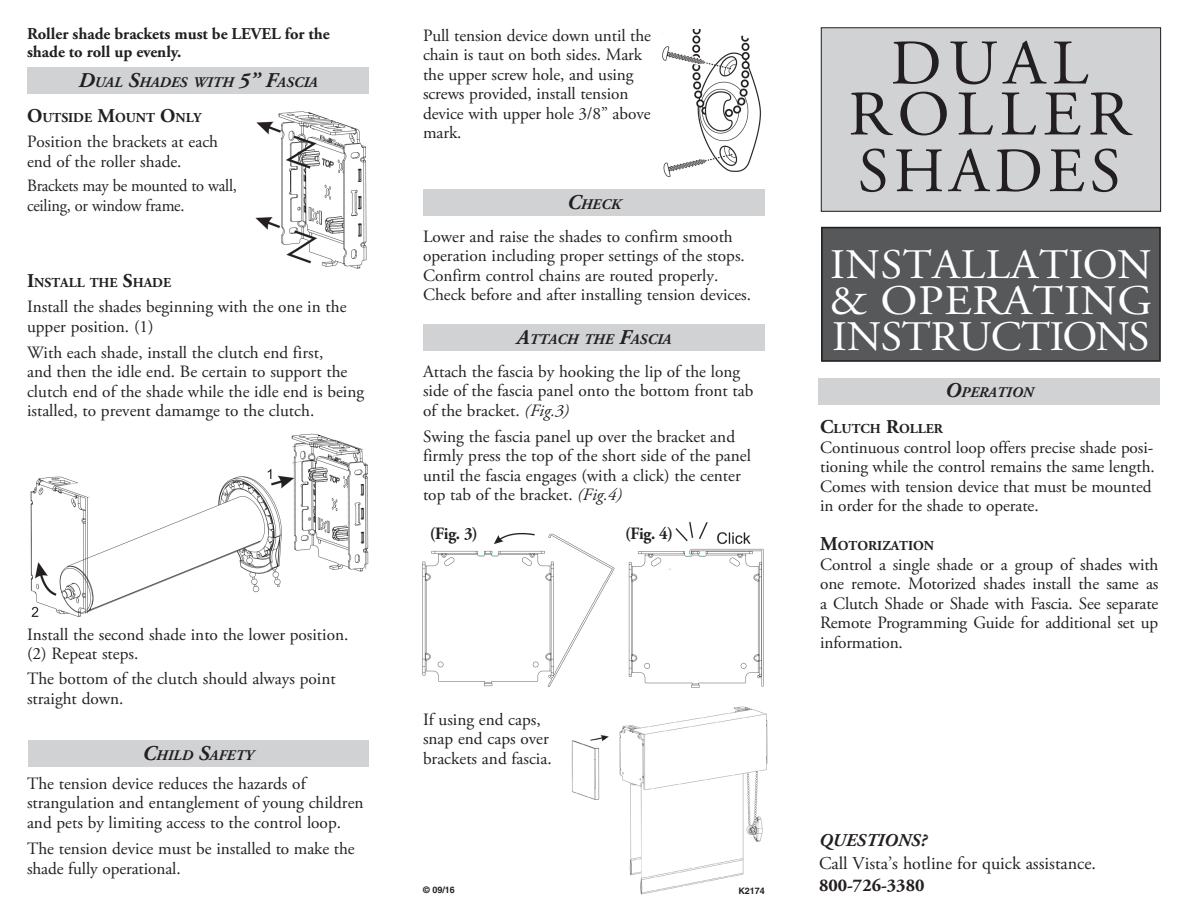
<style>
.page{position:relative;width:1188px;height:918px;background:#fff}
.page>*{position:absolute;margin:0;border:0;box-sizing:border-box;transform-origin:0 0}
.t1{font:63.3px "Adobe Garamond Pro";letter-spacing:.1em;color:#231f20;scale:1.04 1}
.t2{font:63px "Adobe Garamond Pro";letter-spacing:.08em;color:#231f20}
.t3{font:42px/36.5px "Adobe Garamond Pro";letter-spacing:-.01em;color:#fff;scale:1.11 1}
.t4{font:42px "Adobe Garamond Pro";letter-spacing:.015em;color:#fff;scale:1.05 1}
.headings{font:18px "Adobe Garamond Pro";color:#231f20}
.headings-2{font:700 18px "Adobe Garamond Pro";color:#231f20}
.headings-3{font:italic 700 18px "Adobe Garamond Pro";color:#231f20}
.t5{font:17.25px/19.5px "Adobe Garamond Pro";color:#231f20}
.t6{font:17.25px/19.5px "Adobe Garamond Pro";color:#231f20;scale:.95 1}
.headings-4{font:700 17.25px "Adobe Garamond Pro";letter-spacing:-.015em;color:#231f20;scale:.95 1}
.t7{font:700 16.5px/18px "Adobe Garamond Pro";color:#231f20}
.t8{font:italic 700 14.7px "Adobe Garamond Pro";color:#231f20}
.t9{font:700 13.65px "Adobe Garamond Pro";color:#231f20}
.headings-5{font:700 9px "Helvetica LT Std";color:#231f20}
.s1{font-size:21px}
.s2{font-size:19.5px}
.s3{font-style:italic}
</style>
<div class="page">
<div style="left:822px;top:228px;width:338px;height:133px;background:#57585a"></div>
<div style="left:821px;top:227px;width:340px;height:135px;border:2px solid #231f20"></div>
<div style="left:821px;top:28px;width:340px;height:183px;background:#d1d2d4"></div>
<div style="left:821px;top:27px;width:340px;height:185px;border:1px solid #231f20"></div>
<div style="left:423px;top:189px;width:342px;height:27px;background:#d1d2d4"></div>
<img style="left:30px;top:433px;width:339px;height:184px">
<div style="left:28px;top:740px;width:340px;height:27px;background:#d1d2d4"></div>
<img style="left:662px;top:29px;width:99px;height:148px">
<div style="left:27px;top:68px;width:342px;height:26px;background:#d1d2d4"></div>
<img style="left:255px;top:111px;width:112px;height:158px">
<img style="left:422px;top:521px;width:342px;height:167px">
<div style="left:423px;top:324px;width:342px;height:27px;background:#d1d2d4"></div>
<div style="left:818px;top:378px;width:342px;height:27px;background:#d1d2d4"></div>
<img style="left:571px;top:706px;width:197px;height:189px">
<p class="t7" style="left:27px;top:25px;width:304px">Roller shade brackets must be LEVEL for the shade to roll up evenly.</p>
<p class="t8" style="left:78px;top:74px;width:241px"><span class="s1">D</span>UAL <span class="s1">S</span>HADES WITH <span class="s1">5” F</span>ASCIA</p>
<p class="t9" style="left:27px;top:110px;width:176px"><span class="s2">O</span>UTSIDE <span class="s2">M</span>OUNT <span class="s2">O</span>NLY</p>
<p class="t5" style="left:27px;top:132px;width:193px">Position the brackets at each end of the roller shade.</p>
<p class="t6" style="left:27px;top:177px;width:222px">Brackets may be mounted to wall, ceiling, or window frame.</p>
<p class="t9" style="left:27px;top:275px;width:146px"><span class="s2">I</span>NSTALL THE <span class="s2">S</span>HADE</p>
<p class="t5" style="left:27px;top:297px;width:321px">Install the shades beginning with the one in the upper position. (1)</p>
<p class="t5" style="left:27px;top:343px;width:339px">With each shade, install the clutch end first,<br>and then the idle end. Be certain to support the clutch end of the shade while the idle end is being istalled, to prevent damamge to the clutch.</p>
<p class="t5" style="left:27px;top:625px;width:323px">Install the second shade into the lower position. (2) Repeat steps.</p>
<p class="t5" style="left:27px;top:670px;width:310px">The bottom of the clutch should always point straight down.</p>
<p class="t8" style="left:142px;top:746px;width:113px"><span class="s1">C</span>HILD <span class="s1">S</span>AFETY</p>
<p class="t5" style="left:27px;top:774px;width:280px">The tension device reduces the hazards of</p>
<p class="t5" style="left:27px;top:794px;width:338px">strangulation and entanglement of young children and pets by limiting access to the control loop.</p>
<p class="t5" style="left:27px;top:839px;width:329px">The tension device must be installed to make the shade fully operational.</p>
<p class="t5" style="left:423px;top:26px;width:230px">Pull tension device down until the chain is taut on both sides. Mark the upper screw hole, and using screws provided, install tension device with upper hole 3/8” above mark.</p>
<p class="t8" style="left:567px;top:196px;width:55px"><span class="s1">C</span>HECK</p>
<p class="t5" style="left:423px;top:227px;width:330px">Lower and raise the shades to confirm smooth operation including proper settings of the stops.<br>Confirm control chains are routed properly.<br>Check before and after installing tension devices.</p>
<p class="t8" style="left:517px;top:331px;width:156px"><span class="s1">A</span>TTACH THE <span class="s1">F</span>ASCIA</p>
<p class="t5" style="left:423px;top:362px;width:332px">Attach the fascia by hooking the lip of the long side of the fascia panel onto the bottom front tab of the bracket. <span class="s3">(Fig.3)</span></p>
<p class="t5" style="left:423px;top:427px;width:330px">Swing the fascia panel up over the bracket and firmly press the top of the short side of the panel until the fascia engages (with a click) the center top tab of the bracket. <span class="s3">(Fig.4)</span></p>
<p class="headings-4" style="left:430px;top:523px;width:52px">(Fig. 3)</p>
<p class="t5" style="left:423px;top:710px;width:119px">If using end caps,</p>
<p class="t5" style="left:423px;top:730px;width:130px">snap end caps over brackets and fascia.</p>
<p class="headings-4" style="left:625px;top:523px;width:52px">(Fig. 4)</p>
<p class="headings-5" style="left:423px;top:885px;width:33px">© 09/16</p>
<p class="headings-5" style="left:738px;top:885px;width:28px">K2174</p>
<p class="t1" style="left:890px;top:25px;width:192px">DUAL</p>
<p class="t1" style="left:848px;top:76px;width:273px">ROLLER</p>
<p class="t2" style="left:858px;top:133px;width:264px">SHADES</p>
<p class="t4" style="left:830px;top:239px;width:308px">INSTALLATION</p>
<p class="t3" style="left:829px;top:284px;width:293px">&amp; OPERATING<br>INSTRUCTIONS</p>
<p class="t8" style="left:945px;top:384px;width:90px"><span class="s1">O</span>PERATION</p>
<p class="t9" style="left:820px;top:421px;width:124px"><span class="s2">C</span>LUTCH <span class="s2">R</span>OLLER</p>
<p class="t5" style="left:820px;top:438px;width:336px">Continuous control loop offers precise shade posi&shy;tioning while the control remains the same length.<br>Comes with tension device that must be mounted in order for the shade to operate.</p>
<p class="t9" style="left:820px;top:538px;width:115px"><span class="s2">M</span>OTORIZATION</p>
<p class="t5" style="left:820px;top:555px;width:340px;text-align:justify">Control a single shade or a group of shades with one remote. Motorized shades install the same as a Clutch Shade or Shade with Fascia. See separate Remote Programming Guide for additional set up information.</p>
<p class="headings-3" style="left:819px;top:830px;width:109px">QUESTIONS?</p>
<p class="headings" style="left:819px;top:852px;width:279px">Call Vista’s hotline for quick assistance.</p>
<p class="headings-2" style="left:819px;top:875px;width:107px">800-726-3380</p>
</div>
